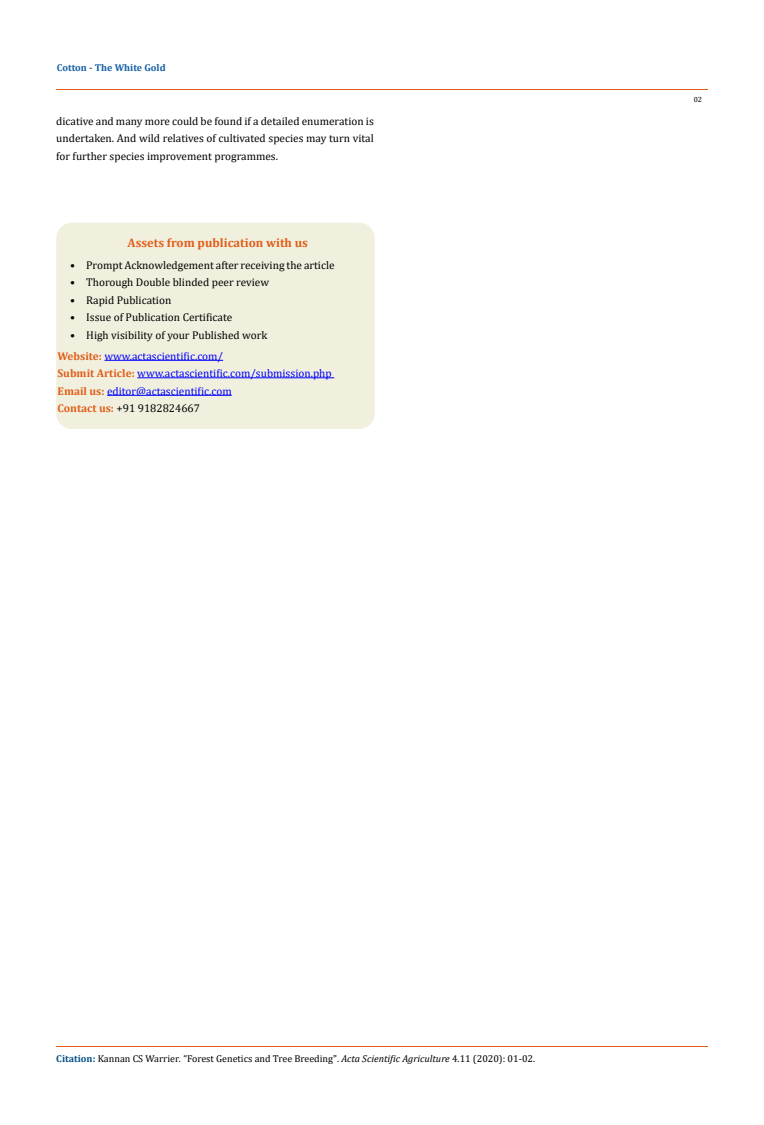
<style>
.page{position:relative;width:764px;height:1125px;background:#fff}
.page>*{position:absolute;margin:0;border:0;box-sizing:border-box;transform-origin:0 0}
.t1{font:700 12.5px "Cambria";color:#e05d1a}
.t2{font:11.25px/17.5px "Cambria";color:#000;text-align:justify}
.t3{font:11.25px/17.5px "Cambria";color:#00f}
.t4{font:10px "Cambria";color:#000}
.t5{font:700 10px "Cambria";color:#1560a6}
.t6{font:7.5px "Cambria";color:#000}
.s1{font-weight:700;color:#e05d1a}
.s2{color:#000}
.s3{font-weight:700;color:#035089}
.s4{font-style:italic}
</style>
<div class="page">
<div style="left:57px;top:223px;width:317px;height:205px;background:#f1f0de;border-radius:15px"></div>
<div style="left:56px;top:223px;width:319px;height:206px;border:1px solid #f1f0de;border-radius:15px"></div>
<hr style="left:104px;top:360px;width:119px;height:1px;background:#00f">
<hr style="left:137px;top:377px;width:197px;height:1px;background:#00f">
<hr style="left:107px;top:395px;width:125px;height:1px;background:#00f">
<hr style="left:56px;top:90px;width:652px;height:1px;background:#e05d1a">
<hr style="left:56px;top:1046px;width:651px;height:1px;background:#e05d1a">
<p class="t5" style="left:57px;top:60px;width:110px">Cotton - The White Gold</p>
<p class="t2" style="left:56px;top:112px;width:319px">dicative and many more could be found if a detailed enumeration is undertaken. And wild relatives of cultivated species may turn vital for further species improvement programmes.</p>
<p class="t1" style="left:128px;top:234px;width:182px">Assets from publication with us</p>
<p class="t2" style="left:70px;top:256px;width:266px">• Prompt Acknowledgement after receiving the article</p>
<p class="t2" style="left:70px;top:274px;width:201px">• Thorough Double blinded peer review</p>
<p class="t2" style="left:70px;top:291px;width:103px">• Rapid Publication</p>
<p class="t2" style="left:70px;top:309px;width:164px">• Issue of Publication Certificate</p>
<p class="t2" style="left:70px;top:326px;width:199px">• High visibility of your Published work</p>
<p class="t3" style="left:58px;top:347px;width:276px"><span class="s1">Website:</span> www.actascientific.com/<br><span class="s1">Submit Article:</span> www.actascientific.com/submission.php <span class="s1">Email us:</span> editor@actascientific.com<br><span class="s1">Contact us:</span> <span class="s2">+91 9182824667</span></p>
<p class="t6" style="left:693px;top:95px;width:10px">02</p>
<p class="t4" style="left:56px;top:1053px;width:480px"><span class="s3">Citation:</span> Kannan CS Warrier<span class="s4">.</span> “Forest Genetics and Tree Breeding". <span class="s4">Acta Scientific Agriculture</span> 4.11 (2020): 01-02.</p>
</div>
